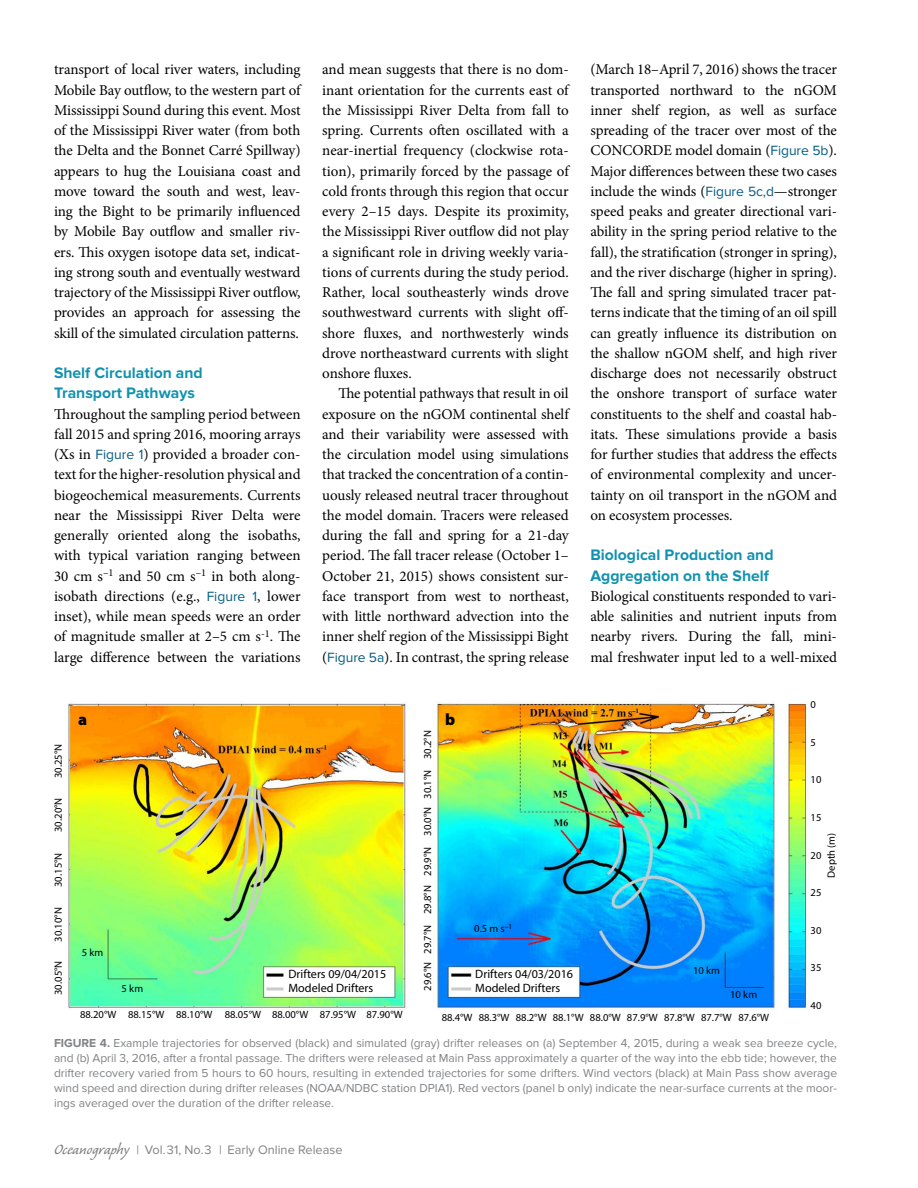
<style>
.page{position:relative;width:918px;height:1188px;background:#fff}
.page>*{position:absolute;margin:0;border:0;box-sizing:border-box;transform-origin:0 0}
.t1{font:900 16.5px "Myriad Pro";color:#000}
.t2{font:700 15.75px/20.2px "Proxima Nova";color:#1292af}
.t3{font:15px/20.2px "Minion Pro";letter-spacing:-.005em;color:#000;text-align:justify}
.t4{font:12.75px "Proxima Nova";color:#808285}
.t5{font:12.15px/13.6px "Myriad Pro";color:#000}
.t6{font:12px/15px "Proxima Nova";color:#808285;text-align:justify}
.t7{font:10.65px "Myriad Pro";color:#000}
.s1{font-family:"Proxima Nova";font-size:13.8px;color:#005c83}
.s2{font-weight:700}
.s3{font-family:"Caliban Std";font-size:18.75px}
</style>
<div class="page">
<img style="left:66px;top:701px;width:743px;height:309px">
<p class="t3" style="left:54px;top:59px;width:248px">transport of local river waters, including Mobile Bay outflow, to the western part of Mississippi Sound during this event. Most of the Mississippi River water (from both the Delta and the Bonnet Carré Spillway) appears to hug the Louisiana coast and move toward the south and west, leav&shy;ing the Bight to be primarily influenced by Mobile Bay outflow and smaller riv&shy;ers. This oxygen isotope data set, indicat&shy;ing strong south and eventually westward trajectory of the Mississippi River outflow, provides an approach for assessing the skill of the simulated circulation patterns.</p>
<p class="t2" style="left:54px;top:363px;width:150px">Shelf Circulation and<br>Transport Pathways</p>
<p class="t3" style="left:54px;top:404px;width:248px">Throughout the sampling period between fall 2015 and spring 2016, mooring arrays (Xs in <span class="s1">Figure 1</span>) provided a broader con&shy;text for the higher-resolution physical and biogeochemical measurements. Currents near the Mississippi River Delta were generally oriented along the isobaths, with typical variation ranging between 30 cm s<sup>–1</sup> and 50 cm s<sup>–1</sup> in both along&shy;isobath directions (e.g., <span class="s1">Figure 1</span>, lower inset), while mean speeds were an order of magnitude smaller at 2–5 cm s<sup>-1</sup>. The large difference between the variations</p>
<p class="t3" style="left:322px;top:59px;width:248px">and mean suggests that there is no dom&shy;inant orientation for the currents east of the Mississippi River Delta from fall to spring. Currents often oscillated with a near-inertial frequency (clockwise rota&shy;tion), primarily forced by the passage of cold fronts through this region that occur every 2–15 days. Despite its proximity, the Mississippi River outflow did not play a significant role in driving weekly varia&shy;tions of currents during the study period.<br>Rather, local southeasterly winds drove southwestward currents with slight off&shy;shore fluxes, and northwesterly winds drove northeastward currents with slight onshore fluxes.</p>
<p class="t3" style="left:322px;top:383px;width:248px;text-indent:16px">The potential pathways that result in oil exposure on the nGOM continental shelf and their variability were assessed with the circulation model using simulations that tracked the concentration of a contin&shy;uously released neutral tracer throughout the model domain. Tracers were released during the fall and spring for a 21-day period. The fall tracer release (October 1– October 21, 2015) shows consistent sur&shy;face transport from west to northeast, with little northward advection into the inner shelf region of the Mississippi Bight (<span class="s1">Figure 5a</span>). In contrast, the spring release</p>
<p class="t7" style="left:52px;top:778px;width:36px;rotate:-90deg">30.25°N</p>
<p class="t7" style="left:52px;top:832px;width:36px;rotate:-90deg">30.20°N</p>
<p class="t7" style="left:52px;top:887px;width:36px;rotate:-90deg">30.15°N</p>
<p class="t7" style="left:52px;top:942px;width:36px;rotate:-90deg">30.10°N</p>
<p class="t7" style="left:52px;top:995px;width:36px;rotate:-90deg">30.05°N</p>
<p class="t1" style="left:78px;top:708px;width:11px">a</p>
<p class="t1" style="left:445px;top:708px;width:12px">b</p>
<p class="t7" style="left:421px;top:759px;width:30px;rotate:-90deg">30.2°N</p>
<p class="t7" style="left:421px;top:799px;width:30px;rotate:-90deg">30.1°N</p>
<p class="t7" style="left:421px;top:836px;width:30px;rotate:-90deg">30.0°N</p>
<p class="t7" style="left:82px;top:946px;width:23px">5 km</p>
<p class="t7" style="left:122px;top:981px;width:23px">5 km</p>
<p class="t5" style="left:288px;top:967px;width:99px">Drifters 09/04/2015<br>Modeled Drifters</p>
<p class="t7" style="left:421px;top:914px;width:69px;rotate:-90deg">29.8°N 29.9°N</p>
<p class="t7" style="left:421px;top:954px;width:30px;rotate:-90deg">29.7°N</p>
<p class="t7" style="left:421px;top:991px;width:30px;rotate:-90deg">29.6°N</p>
<p class="t7" style="left:474px;top:922px;width:40px">0.5 m s<sup>–1</sup></p>
<p class="t5" style="left:475px;top:967px;width:99px">Drifters 04/03/2016<br>Modeled Drifters</p>
<p class="t3" style="left:590px;top:59px;width:248px">(March 18–April 7, 2016) shows the tracer transported northward to the nGOM inner shelf region, as well as surface spreading of the tracer over most of the CONCORDE model domain (<span class="s1">Figure 5b</span>).<br>Major differences between these two cases include the winds (<span class="s1">Figure 5c,d</span>—stronger speed peaks and greater directional vari&shy;ability in the spring period relative to the fall), the stratification (stronger in spring), and the river discharge (higher in spring).<br>The fall and spring simulated tracer pat&shy;terns indicate that the timing of an oil spill can greatly influence its distribution on the shallow nGOM shelf, and high river discharge does not necessarily obstruct the onshore transport of surface water constituents to the shelf and coastal hab&shy;itats. These simulations provide a basis for further studies that address the effects of environmental complexity and uncer&shy;tainty on oil transport in the nGOM and on ecosystem processes.</p>
<p class="t2" style="left:590px;top:545px;width:185px">Biological Production and<br>Aggregation on the Shelf</p>
<p class="t3" style="left:590px;top:586px;width:248px">Biological constituents responded to vari&shy;able salinities and nutrient inputs from nearby rivers. During the fall, mini&shy;mal freshwater input led to a well-mixed</p>
<p class="t7" style="left:693px;top:964px;width:28px">10 km</p>
<p class="t7" style="left:730px;top:988px;width:29px">10 km</p>
<p class="t7" style="left:811px;top:698px;width:7px">0</p>
<p class="t7" style="left:811px;top:736px;width:7px">5</p>
<p class="t7" style="left:811px;top:773px;width:12px">10</p>
<p class="t7" style="left:811px;top:811px;width:12px">15</p>
<p class="t7" style="left:811px;top:848px;width:12px">20</p>
<p class="t7" style="left:811px;top:886px;width:12px">25</p>
<p class="t7" style="left:811px;top:924px;width:12px">30</p>
<p class="t7" style="left:811px;top:961px;width:12px">35</p>
<p class="t7" style="left:811px;top:999px;width:12px">40</p>
<p class="t7" style="left:825px;top:878px;width:46px;rotate:-90deg">Depth (m)</p>
<p class="t7" style="left:80px;top:1008px;width:38px">88.20°W</p>
<p class="t7" style="left:442px;top:1011px;width:32px">88.4°W</p>
<p class="t7" style="left:128px;top:1008px;width:276px">88.15°W 88.10°W 88.05°W 88.00°W 87.95°W 87.90°W</p>
<p class="t7" style="left:479px;top:1011px;width:292px">88.3°W 88.2°W 88.1°W 88.0°W 87.9°W 87.8°W 87.7°W 87.6°W</p>
<p class="t6" style="left:54px;top:1036px;width:785px"><span class="s2">FIGURE 4.</span> Example trajectories for observed (black) and simulated (gray) drifter releases on (a) September 4, 2015, during a weak sea breeze cycle, and (b) April 3, 2016, after a frontal passage. The drifters were released at Main Pass approximately a quarter of the way into the ebb tide; however, the drifter recovery varied from 5 hours to 60 hours, resulting in extended trajectories for some drifters. Wind vectors (black) at Main Pass show average wind speed and direction during drifter releases (NOAA/NDBC station DPIA1). Red vectors (panel b only) indicate the near-surface currents at the moor&shy;ings averaged over the duration of the drifter release.</p>
<p class="t4" style="left:54px;top:1142px;width:290px"><span class="s3">Oceanography</span> | Vol.31, No.3 | Early Online Release</p>
</div>
